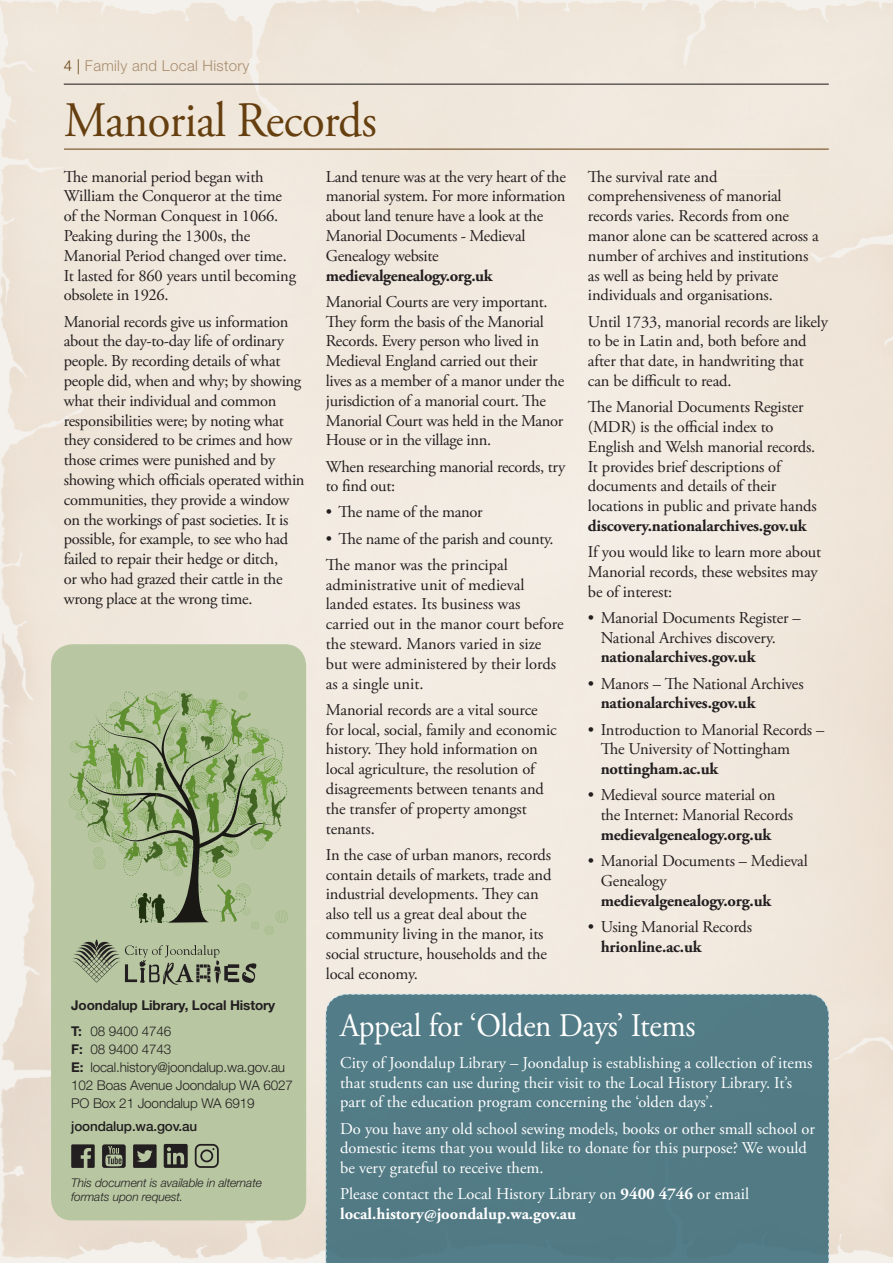
<style>
.page{position:relative;width:893px;height:1263px;background:#fff}
.page>*{position:absolute;margin:0;border:0;box-sizing:border-box;transform-origin:0 0}
.heading{font:49.5px "Adobe Garamond Pro";letter-spacing:-.01em;color:#653f0f;scale:.94 1}
.Second_Heading{font:33px "Adobe Garamond Pro";letter-spacing:-.01em;color:#fff;scale:.94 1}
.body_text{font:16.5px/19.8px "Adobe Garamond Pro";letter-spacing:-.01em;color:#231f20}
.BODY_TEXT_white{font:16.5px/19.8px "Adobe Garamond Pro";color:#fff}
.t1{font:300 15px "Helvetica Neue";letter-spacing:.02em;color:#a88d6f}
.t2{font:300 13.5px/18px "Helvetica Neue";letter-spacing:-.01em;color:#231f20}
.t3{font:700 13.5px "Helvetica Neue";letter-spacing:-.01em;color:#231f20}
.t4{font:500 13.5px "Helvetica Neue";letter-spacing:-.01em;color:#231f20}
.t5{font:italic 300 12px/13.5px "Helvetica Neue";letter-spacing:-.01em;color:#231f20}
.s1{color:#653f0f}
.s2{font-weight:700}
</style>
<div class="page">
<hr style="left:64px;top:84px;width:765px;height:1px;background:#231f20">
<div style="left:51px;top:644px;width:255px;height:576px;background:#b8c7a2;border-radius:21px"></div>
<svg style="left:69px;top:691px;width:219px;height:294px"></svg>
<svg style="left:71px;top:1144px;width:24px;height:24px"></svg>
<svg style="left:102px;top:1144px;width:24px;height:24px"></svg>
<svg style="left:133px;top:1144px;width:24px;height:24px"></svg>
<svg style="left:164px;top:1144px;width:24px;height:24px"></svg>
<svg style="left:194px;top:1143px;width:25px;height:25px"></svg>
<hr style="left:64px;top:149px;width:765px;height:1px;background:#653f0f">
<div style="left:325px;top:993px;width:504px;height:270px;background:#527b85"></div>
<p class="t1" style="left:64px;top:57px;width:187px"><span class="s1">4 |</span> Family and Local History</p>
<p class="heading" style="left:64px;top:91px;width:334px">Manorial Records</p>
<p class="body_text" style="left:64px;top:167px;width:234px">The manorial period began with<br>William the Conqueror at the time of the Norman Conquest in 1066.<br>Peaking during the 1300s, the<br>Manorial Period changed over time.<br>It lasted for 860 years until becoming obsolete in 1926.</p>
<p class="body_text" style="left:64px;top:312px;width:242px">Manorial records give us information about the day-to-day life of ordinary people. By recording details of what people did, when and why; by showing what their individual and common responsibilities were; by noting what they considered to be crimes and how those crimes were punished and by showing which officials operated within communities, they provide a window on the workings of past societies. It is possible, for example, to see who had failed to repair their hedge or ditch,<br>or who had grazed their cattle in the wrong place at the wrong time.</p>
<p class="body_text" style="left:326px;top:167px;width:242px">Land tenure was at the very heart of the manorial system. For more information about land tenure have a look at the<br>Manorial Documents - Medieval<br>Genealogy website <span class="s2">medievalgenealogy.org.uk</span></p>
<p class="body_text" style="left:326px;top:292px;width:240px">Manorial Courts are very important.<br>They form the basis of the Manorial Records. Every person who lived in Medieval England carried out their lives as a member of a manor under the jurisdiction of a manorial court. The Manorial Court was held in the Manor House or in the village inn.</p>
<p class="body_text" style="left:326px;top:457px;width:241px">When researching manorial records, try to find out:</p>
<p class="body_text" style="left:326px;top:503px;width:158px">• The name of the manor</p>
<p class="body_text" style="left:326px;top:529px;width:229px">• The name of the parish and county.</p>
<p class="body_text" style="left:326px;top:555px;width:239px">The manor was the principal administrative unit of medieval landed estates. Its business was carried out in the manor court before the steward. Manors varied in size but were administered by their lords as a single unit.</p>
<p class="body_text" style="left:326px;top:700px;width:232px">Manorial records are a vital source for local, social, family and economic history. They hold information on local agriculture, the resolution of disagreements between tenants and the transfer of property amongst tenants.</p>
<p class="body_text" style="left:326px;top:845px;width:227px">In the case of urban manors, records contain details of markets, trade and industrial developments. They can also tell us a great deal about the community living in the manor, its social structure, households and the local economy.</p>
<p class="body_text" style="left:588px;top:167px;width:232px">The survival rate and comprehensiveness of manorial records varies. Records from one manor alone can be scattered across a number of archives and institutions as well as being held by private individuals and organisations.</p>
<p class="body_text" style="left:588px;top:312px;width:242px">Until 1733, manorial records are likely to be in Latin and, both before and after that date, in handwriting that can be difficult to read.</p>
<p class="body_text" style="left:588px;top:398px;width:230px">The Manorial Documents Register (MDR) is the official index to English and Welsh manorial records.<br>It provides brief descriptions of documents and details of their locations in public and private hands <span class="s2">discovery.nationalarchives.gov.uk</span></p>
<p class="body_text" style="left:588px;top:543px;width:235px">If you would like to learn more about<br>Manorial records, these websites may be of interest:</p>
<p class="body_text" style="left:601px;top:608px;width:201px;text-indent:-13px">• Manorial Documents Register –<br>National Archives discovery. <span class="s2">nationalarchives.gov.uk</span></p>
<p class="body_text" style="left:601px;top:674px;width:204px;text-indent:-13px">• Manors – The National Archives <span class="s2">nationalarchives.gov.uk</span></p>
<p class="body_text" style="left:601px;top:720px;width:225px;text-indent:-13px">• Introduction to Manorial Records –<br>The University of Nottingham <span class="s2">nottingham.ac.uk</span></p>
<p class="body_text" style="left:601px;top:786px;width:194px;text-indent:-13px">• Medieval source material on the Internet: Manorial Records <span class="s2">medievalgenealogy.org.uk</span></p>
<p class="body_text" style="left:601px;top:852px;width:209px;text-indent:-13px">• Manorial Documents – Medieval<br>Genealogy <span class="s2">medievalgenealogy.org.uk</span></p>
<p class="body_text" style="left:601px;top:917px;width:153px;text-indent:-13px">• Using Manorial Records <span class="s2">hrionline.ac.uk</span></p>
<p class="t3" style="left:71px;top:997px;width:206px">Joondalup Library, Local History</p>
<p class="t2" style="left:71px;top:1022px;width:223px"><span class="s2">T:</span> 08 9400 4746<br><span class="s2">F:</span> 08 9400 4743<br><span class="s2">E:</span> local.history@joondalup.wa.gov.au<br>102 Boas Avenue Joondalup WA 6027<br>PO Box 21 Joondalup WA 6919</p>
<p class="t4" style="left:71px;top:1118px;width:128px">joondalup.wa.gov.au</p>
<p class="t5" style="left:71px;top:1176px;width:192px">This document is available in alternate formats upon request.</p>
<p class="Second_Heading" style="left:340px;top:1006px;width:380px">Appeal for ‘Olden Days’ Items</p>
<p class="BODY_TEXT_white" style="left:340px;top:1053px;width:474px">City of Joondalup Library – Joondalup is establishing a collection of items that students can use during their visit to the Local History Library. It’s part of the education program concerning the ‘olden days’.</p>
<p class="BODY_TEXT_white" style="left:340px;top:1119px;width:476px">Do you have any old school sewing models, books or other small school or domestic items that you would like to donate for this purpose? We would be very grateful to receive them.</p>
<p class="BODY_TEXT_white" style="left:340px;top:1185px;width:411px">Please contact the Local History Library on <span class="s2">9400 4746</span> or email <span class="s2">local.history@joondalup.wa.gov.au</span></p>
</div>
